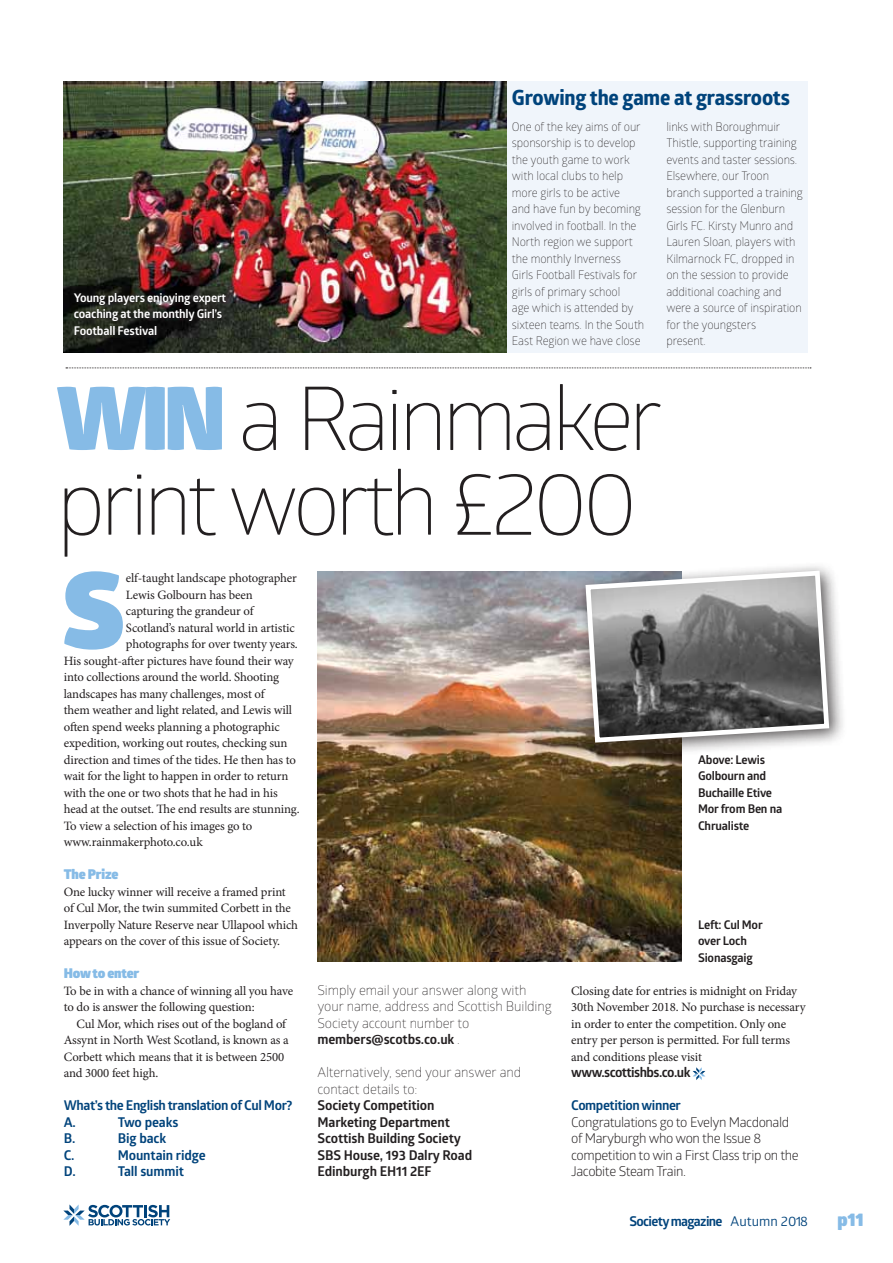
<style>
.page{position:relative;width:893px;height:1263px;background:#fff}
.page>*{position:absolute;margin:0;border:0;box-sizing:border-box;transform-origin:0 0}
.t1{font:900 104.4px "Glober";color:#86bbe6}
.t2{font:300 88.05px/84.6px "Glober";letter-spacing:-.06em;color:#231f20}
.t3{font:700 21px "Globerx";letter-spacing:-.01em;color:#00437b}
.t4{font:900 18px "Glober";color:#86bbe6}
.t5{font:300 13.5px/16.5px "Glober";letter-spacing:-.01em;color:#231f20}
.t6{font:13.5px/16.5px "Glober";letter-spacing:-.03em;color:#231f20}
.t7{font:700 13.5px/16.5px "Glober";letter-spacing:-.01em;color:#231f20}
.t8{font:700 13.5px/16.5px "Glober";letter-spacing:-.03em;color:#00437b}
.t9{font:700 13.5px "Glober";letter-spacing:-.01em;color:#00437b}
.t10{font:700 13.5px "Glober";letter-spacing:-.05em;color:#00437b}
.t11{font:700 13.5px "Glober";letter-spacing:-.04em;color:#231f20}
.t12{font:900 13.5px "Glober";letter-spacing:-.01em;color:#86bbe6}
.t13{font:12.75px/16.5px "Minion Pro";letter-spacing:-.015em;color:#231f20}
.t14{font:300 12px/16.5px "Glober";letter-spacing:-.01em;color:#231f20}
.t15{font:700 12px/16.5px "Glober";letter-spacing:-.02em;color:#231f20}
.t16{font:700 12px/16.5px "Glober";letter-spacing:-.015em;color:#fff}
.s1{font-weight:900;color:#86bbe6}
.s2{font-weight:700}
.s3{font-weight:400}
</style>
<div class="page">
<svg style="left:63px;top:1204px;width:107px;height:22px"></svg>
<img style="left:64px;top:81px;width:444px;height:271px">
<div style="left:508px;top:81px;width:300px;height:271px;background:#f0f5fb"></div>
<svg style="left:72px;top:290px;width:160px;height:51px;background:#1f201c"></svg>
<img style="left:317px;top:572px;width:364px;height:390px">
<div style="left:576px;top:561px;width:271px;height:199px;background:#231f20;opacity:.75"></div>
<svg style="left:583px;top:568px;width:249px;height:177px;background:#858484"></svg>
<svg style="left:66px;top:368px;width:745px;height:1px"></svg>
<svg style="left:693px;top:1067px;width:12px;height:13px"></svg>
<p class="t16" style="left:74px;top:289px;width:154px">Young players enjoying expert coaching at the monthly Girl’s<br>Football Festival</p>
<h3 class="t3" style="left:512px;top:82px;width:280px">Growing the game at grassroots</h3>
<p class="t14" style="left:512px;top:117px;width:134px">One of the key aims of our sponsorship is to develop the youth game to work with local clubs to help more girls to be active<br>and have fun by becoming involved in football. In the<br>North region we support the monthly Inverness<br>Girls Football Festivals for girls of primary school<br>age which is attended by sixteen teams. In the South<br>East Region we have close</p>
<p class="t14" style="left:666px;top:117px;width:138px">links with Boroughmuir<br>Thistle, supporting training events and taster sessions.<br>Elsewhere, our Troon branch supported a training session for the Glenburn<br>Girls FC. Kirsty Munro and<br>Lauren Sloan, players with<br>Kilmarnock FC, dropped in on the session to provide additional coaching and were a source of inspiration for the youngsters<br>present.</p>
<h2 class="t2" style="left:57px;top:372px;width:608px"><span class="s1">WIN</span> a Rainmaker print worth £200</h2>
<h1 class="t1" style="left:63px;top:530px;width:63px">S</h1>
<p class="t13" style="left:126px;top:570px;width:173px">elf-taught landscape photographer</p>
<p class="t13" style="left:126px;top:586px;width:128px">Lewis Golbourn has been</p>
<p class="t13" style="left:126px;top:603px;width:129px">capturing the grandeur of</p>
<p class="t13" style="left:126px;top:619px;width:170px">Scotland’s natural world in artistic</p>
<p class="t13" style="left:126px;top:636px;width:173px">photographs for over twenty years.</p>
<p class="t13" style="left:64px;top:652px;width:231px">His sought-after pictures have found their way</p>
<p class="t13" style="left:64px;top:669px;width:217px">into collections around the world. Shooting</p>
<p class="t13" style="left:64px;top:685px;width:202px">landscapes has many challenges, most of</p>
<p class="t13" style="left:64px;top:702px;width:230px">them weather and light related, and Lewis will</p>
<p class="t13" style="left:64px;top:718px;width:218px">often spend weeks planning a photographic</p>
<p class="t13" style="left:64px;top:735px;width:225px">expedition, working out routes, checking sun</p>
<p class="t13" style="left:64px;top:751px;width:234px">direction and times of the tides. He then has to</p>
<p class="t13" style="left:64px;top:768px;width:226px">wait for the light to happen in order to return</p>
<p class="t13" style="left:64px;top:784px;width:216px">with the one or two shots that he had in his</p>
<p class="t13" style="left:64px;top:801px;width:237px">head at the outset. The end results are stunning.</p>
<p class="t13" style="left:64px;top:817px;width:190px">To view a selection of his images go to</p>
<p class="t13" style="left:64px;top:834px;width:140px">www.rainmakerphoto.co.uk</p>
<p class="t12" style="left:64px;top:864px;width:56px">The Prize</p>
<p class="t13" style="left:64px;top:883px;width:236px">One lucky winner will receive a framed print of Cul Mor, the twin summited Corbett in the Inverpolly Nature Reserve near Ullapool which appears on the cover of this issue of Society.</p>
<p class="t12" style="left:64px;top:963px;width:77px">How to enter</p>
<p class="t13" style="left:64px;top:982px;width:231px">To be in with a chance of winning all you have to do is answer the following question:</p>
<p class="t13" style="left:64px;top:1015px;width:227px;text-indent:13px">Cul Mor, which rises out of the bogland of Assynt in North West Scotland, is known as a Corbett which means that it is between 2500 and 3000 feet high.</p>
<p class="t8" style="left:64px;top:1097px;width:230px">What’s the English translation of Cul Mor?<br>A.</p>
<p class="t15" style="left:698px;top:751px;width:86px">Above: Lewis<br>Golbourn and<br>Buchaille Etive<br>Mor from Ben na<br>Chrualiste</p>
<p class="t15" style="left:698px;top:916px;width:66px">Left: Cul Mor over Loch<br>Sionasgaig</p>
<p class="t5" style="left:317px;top:981px;width:236px">Simply email your answer along with your name, address and Scottish Building<br>Society account number to <span class="s2">members@scotbs.co.uk</span> .</p>
<p class="t5" style="left:317px;top:1063px;width:205px">Alternatively, send your answer and contact details to:</p>
<p class="t7" style="left:317px;top:1097px;width:156px">Society Competition<br>Marketing Department<br>Scottish Building Society<br>SBS House, 193 Dalry Road<br>Edinburgh EH11 2EF</p>
<p class="t13" style="left:571px;top:982px;width:236px">Closing date for entries is midnight on Friday 30th November 2018. No purchase is necessary in order to enter the competition. Only one entry per person is permitted. For full terms and conditions please visit</p>
<p class="t11" style="left:571px;top:1063px;width:121px">www.scottishbs.co.uk</p>
<p class="t8" style="left:571px;top:1097px;width:111px">Competition winner</p>
<p class="t6" style="left:571px;top:1113px;width:229px">Congratulations go to Evelyn Macdonald of Maryburgh who won the Issue 8 competition to win a First Class trip on the Jacobite Steam Train.</p>
<p class="t9" style="left:118px;top:1112px;width:62px">Two peaks</p>
<p class="t8" style="left:64px;top:1130px;width:13px">B.</p>
<p class="t8" style="left:118px;top:1130px;width:50px">Big back</p>
<p class="t8" style="left:64px;top:1146px;width:12px">C.</p>
<p class="t9" style="left:118px;top:1145px;width:90px">Mountain ridge</p>
<p class="t8" style="left:64px;top:1163px;width:13px">D.</p>
<p class="t9" style="left:118px;top:1162px;width:68px">Tall summit</p>
<p class="t10" style="left:629px;top:1211px;width:180px">Society magazine <span class="s3">Autumn 2018</span></p>
<h3 class="t4" style="left:837px;top:1205px;width:28px">p11</h3>
</div>
